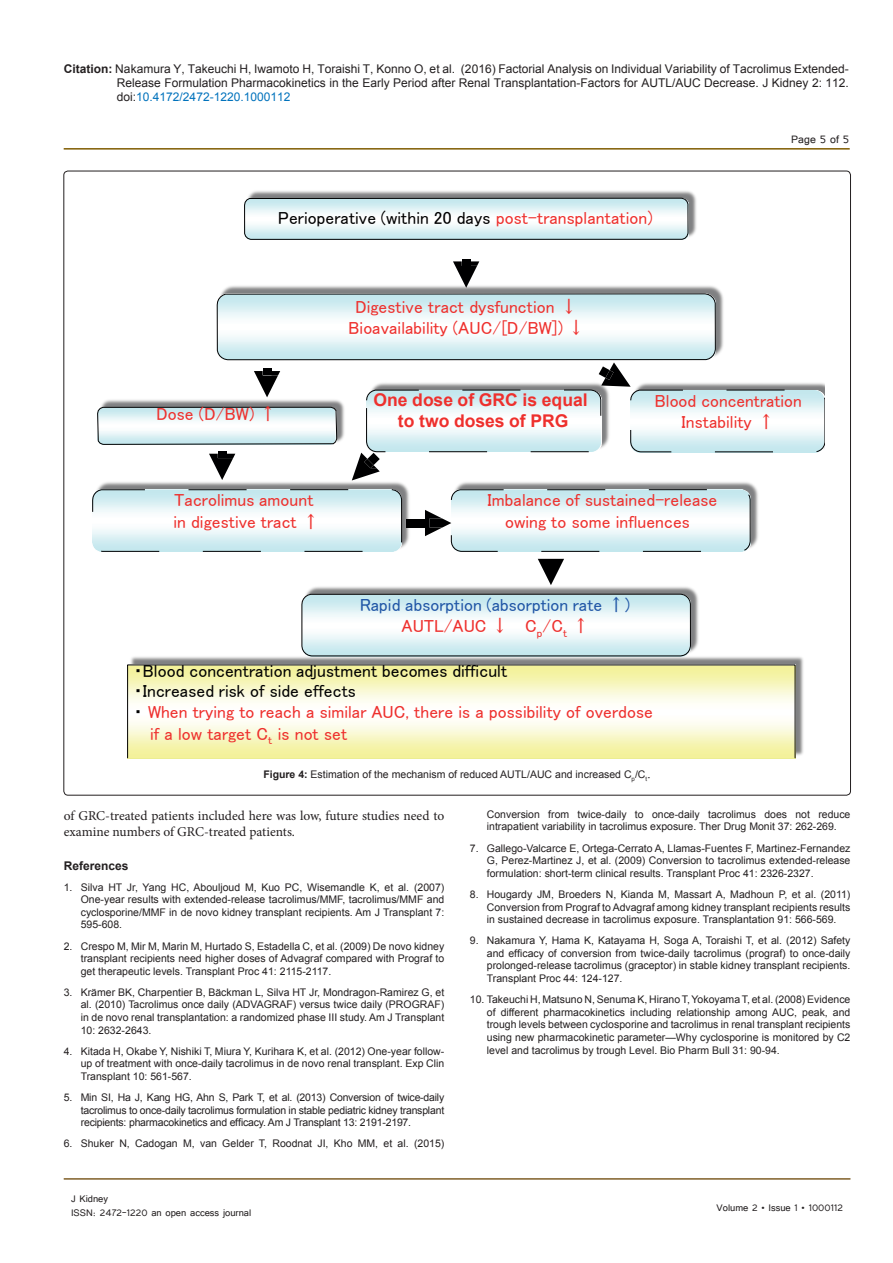
<style>
.page{position:relative;width:893px;height:1263px;background:#fff}
.page>*{position:absolute;margin:0;border:0;box-sizing:border-box;transform-origin:0 0}
.t1{font:17.55px/20.9px "MS P Gothic";letter-spacing:.005em;color:#ee302d;text-align:center}
.t2{font:17.55px "MS P Gothic";letter-spacing:.005em;color:#000001}
.t3{font:17.55px/21.1px "MS P Gothic";color:#2056a6;text-align:center}
.t4{font:700 17.55px/21.1px "Arial";color:#ee302d;text-align:center}
.t5{font:15px "Times New Roman";color:#231f20}
.t6{font:13.5px/16.2px "Minion Pro";color:#231f20}
.t7{font:13.5px "Tunga";color:#231f20}
.t8{font:12px/14.4px "Arial";color:#231f20;text-align:justify}
.t9{font:12px/14.4px "Tunga";color:#231f20}
.t10{font:700 12px "Arial";color:#231f20}
.t11{font:10.5px/12.6px "Arial";color:#231f20;text-align:justify}
.s1{font-weight:700}
.s2{color:#0072bc}
.s3{color:#ee302d}
.s4{color:#000001}
</style>
<div class="page">
<hr style="left:64px;top:148px;width:786px;height:2px;background:#7f5c00">
<hr style="left:64px;top:1179px;width:786px;height:1px;background:#7e5d25">
<div style="left:462px;top:259px;width:9px;height:7px;background:#000001"></div>
<svg style="left:97px;top:261px;width:727px;height:219px"></svg>
<img style="left:455px;top:482px;width:303px;height:66px">
<img style="left:468px;top:484px;width:281px;height:5px">
<img style="left:97px;top:480px;width:315px;height:68px">
<img style="left:164px;top:485px;width:183px;height:4px">
<svg style="left:92px;top:489px;width:310px;height:63px"></svg>
<div style="left:407px;top:519px;width:18px;height:8px;background:#000001"></div>
<svg style="left:425px;top:489px;width:326px;height:63px"></svg>
<img style="left:248px;top:191px;width:449px;height:46px">
<img style="left:268px;top:193px;width:412px;height:5px">
<svg style="left:244px;top:198px;width:445px;height:42px"></svg>
<img style="left:306px;top:586px;width:393px;height:66px">
<img style="left:350px;top:589px;width:308px;height:5px">
<svg style="left:301px;top:594px;width:390px;height:61px"></svg>
<img style="left:128px;top:655px;width:676px;height:102px">
<img style="left:129px;top:667px;width:664px;height:89px">
<svg style="left:538px;top:559px;width:26px;height:26px"></svg>
<p class="t8" style="left:117px;top:61px;width:733px;text-indent:-53px"><span class="s1">Citation:</span> Nakamura Y, Takeuchi H, Iwamoto H, Toraishi T, Konno O, et al. (2016) Factorial Analysis on Individual Variability of Tacrolimus Extended-Release Formulation Pharmacokinetics in the Early Period after Renal Transplantation-Factors for AUTL/AUC Decrease. J Kidney 2: 112. doi:<span class="s2">10.4172/2472-1220.1000112</span></p>
<p class="t7" style="left:791px;top:131px;width:59px">Page 5 of 5</p>
<p class="t2" style="left:278px;top:209px;width:376px">Perioperative (within 20 days <span class="s3">post-transplantation)</span></p>
<p class="t1" style="left:157px;top:403px;width:122px">Dose (D/BW) ↑</p>
<p class="t1" style="left:348px;top:296px;width:238px">Digestive tract dysfunction ↓<br>Bioavailability (AUC/[D/BW]) ↓</p>
<p class="t4" style="left:374px;top:390px;width:216px">One dose of GRC is equal to two doses of PRG</p>
<p class="t1" style="left:655px;top:390px;width:149px">Blood concentration<br>Instability ↑</p>
<p class="t1" style="left:173px;top:489px;width:148px;text-align:left">Tacrolimus amount in digestive tract ↑</p>
<p class="t1" style="left:488px;top:488px;width:231px;line-height:21.9px">Imbalance of sustained-release owing to some influences</p>
<p class="t3" style="left:360px;top:594px;width:272px">Rapid absorption (absorption rate ↑)<br><span class="s3">AUTL/AUC ↓ C</span><sub>p</sub><span class="s3">/C</span><sub>t</sub> <span class="s3">↑</span></p>
<p class="t2" style="left:134px;top:661px;width:375px">・Blood concentration adjustment becomes difficult</p>
<p class="t2" style="left:134px;top:682px;width:224px">・Increased risk of side effects</p>
<p class="t1" style="left:134px;top:702px;width:520px"><span class="s4">・</span> When trying to reach a similar AUC, there is a possibility of overdose</p>
<p class="t1" style="left:150px;top:723px;width:199px">if a low target C<sub>t</sub> is not set</p>
<p class="t11" style="left:263px;top:768px;width:385px"><span class="s1">Figure 4:</span> Estimation of the mechanism of reduced AUTL/AUC and increased C<sub>p</sub>/C<sub>t</sub></p>
<p class="t5" style="left:647px;top:763px;width:5px">.</p>
<p class="t6" style="left:64px;top:808px;width:382px">of GRC-treated patients included here was low, future studies need to examine numbers of GRC-treated patients.</p>
<p class="t10" style="left:64px;top:857px;width:66px">References</p>
<p class="t11" style="left:81px;top:881px;width:365px;text-indent:-17px">1. Silva HT Jr, Yang HC, Abouljoud M, Kuo PC, Wisemandle K, et al. (2007)<br>One-year results with extended-release tacrolimus/MMF, tacrolimus/MMF and cyclosporine/MMF in de novo kidney transplant recipients. Am J Transplant 7:<br>595-608.</p>
<p class="t11" style="left:81px;top:940px;width:365px;text-indent:-17px">2. Crespo M, Mir M, Marin M, Hurtado S, Estadella C, et al. (2009) De novo kidney transplant recipients need higher doses of Advagraf compared with Prograf to get therapeutic levels. Transplant Proc 41: 2115-2117.</p>
<p class="t11" style="left:81px;top:986px;width:365px;text-indent:-17px">3. Krämer BK, Charpentier B, Bäckman L, Silva HT Jr, Mondragon-Ramirez G, et al. (2010) Tacrolimus once daily (ADVAGRAF) versus twice daily (PROGRAF) in de novo renal transplantation: a randomized phase III study. Am J Transplant 10: 2632-2643.</p>
<p class="t11" style="left:81px;top:1045px;width:365px;text-indent:-17px">4. Kitada H, Okabe Y, Nishiki T, Miura Y, Kurihara K, et al. (2012) One-year follow&shy;up of treatment with once-daily tacrolimus in de novo renal transplant. Exp Clin Transplant 10: 561-567.</p>
<p class="t11" style="left:81px;top:1091px;width:365px;text-indent:-17px">5. Min SI, Ha J, Kang HG, Ahn S, Park T, et al. (2013) Conversion of twice-daily tacrolimus to once-daily tacrolimus formulation in stable pediatric kidney transplant recipients: pharmacokinetics and efficacy. Am J Transplant 13: 2191-2197.</p>
<p class="t11" style="left:64px;top:1137px;width:382px">6. Shuker N, Cadogan M, van Gelder T, Roodnat JI, Kho MM, et al. (2015)</p>
<p class="t11" style="left:487px;top:808px;width:365px">Conversion from twice-daily to once-daily tacrolimus does not reduce intrapatient variability in tacrolimus exposure. Ther Drug Monit 37: 262-269.</p>
<p class="t11" style="left:487px;top:842px;width:365px;text-indent:-17px">7. Gallego-Valcarce E, Ortega-Cerrato A, Llamas-Fuentes F, Martinez-Fernandez G, Perez-Martinez J, et al. (2009) Conversion to tacrolimus extended-release formulation: short-term clinical results. Transplant Proc 41: 2326-2327.</p>
<p class="t11" style="left:487px;top:888px;width:365px;text-indent:-17px">8. Hougardy JM, Broeders N, Kianda M, Massart A, Madhoun P, et al. (2011)<br>Conversion from Prograf to Advagraf among kidney transplant recipients results in sustained decrease in tacrolimus exposure. Transplantation 91: 566-569.</p>
<p class="t11" style="left:487px;top:934px;width:365px;text-indent:-17px">9. Nakamura Y, Hama K, Katayama H, Soga A, Toraishi T, et al. (2012) Safety and efficacy of conversion from twice-daily tacrolimus (prograf) to once-daily prolonged-release tacrolimus (graceptor) in stable kidney transplant recipients.<br>Transplant Proc 44: 124-127.</p>
<p class="t11" style="left:487px;top:993px;width:365px;text-indent:-17px">10. Takeuchi H, Matsuno N, Senuma K, Hirano T, Yokoyama T, et al. (2008) Evidence of different pharmacokinetics including relationship among AUC, peak, and trough levels between cyclosporine and tacrolimus in renal transplant recipients using new pharmacokinetic parameter—Why cyclosporine is monitored by C2 level and tacrolimus by trough Level. Bio Pharm Bull 31: 90-94.</p>
<p class="t9" style="left:71px;top:1190px;width:182px">J Kidney<br>ISSN: 2472-1220 an open access journal</p>
<p class="t9" style="left:716px;top:1200px;width:128px">Volume 2 • Issue 1 • 1000112</p>
</div>
